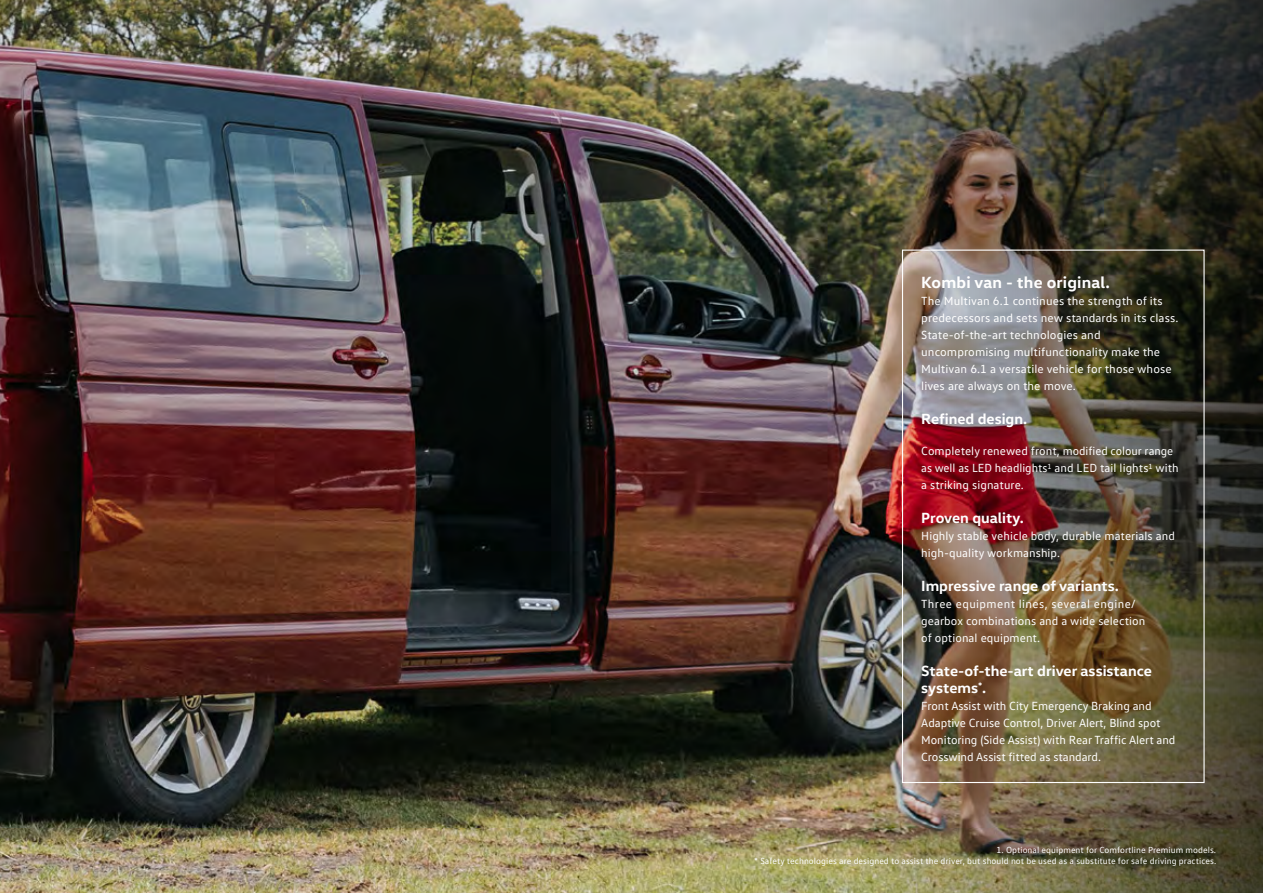
<style>
.page{position:relative;width:1263px;height:893px;background:#fff}
.page>*{position:absolute;margin:0;border:0;box-sizing:border-box;transform-origin:0 0}
.t1{font:700 16.5px "VW Head";letter-spacing:.01em;color:#fff}
.t2{font:700 15px/17px "VW Head";color:#fff}
.t3{font:12px/17px "VW Text";letter-spacing:.005em;color:#fff}
.t4{font:9px/10.8px "VW Text";letter-spacing:.005em;color:#fff;text-align:right}
</style>
<div class="page">
<img style="left:0;top:0;width:843px;height:893px">
<img style="left:843px;top:0;width:420px;height:893px">
<div style="left:902px;top:250px;width:302px;height:533px;border:1px solid #fff"></div>
<h1 class="t1" style="left:921px;top:271px;width:190px">Kombi van - the original.</h1>
<p class="t3" style="left:921px;top:292px;width:259px">The Multivan 6.1 continues the strength of its predecessors and sets new standards in its class.<br>State-of-the-art technologies and uncompromising multifunctionality make the Multivan 6.1 a versatile vehicle for those whose lives are always on the move.</p>
<p class="t2" style="left:921px;top:410px;width:107px">Refined design.</p>
<p class="t3" style="left:921px;top:442px;width:259px">Completely renewed front, modified colour range as well as LED headlights<sup>1</sup> and LED tail lights<sup>1</sup> with a striking signature.</p>
<p class="t2" style="left:921px;top:509px;width:104px">Proven quality.</p>
<p class="t3" style="left:921px;top:527px;width:255px">Highly stable vehicle body, durable materials and high-quality workmanship.</p>
<p class="t2" style="left:921px;top:577px;width:199px">Impressive range of variants.</p>
<p class="t3" style="left:921px;top:595px;width:225px">Three equipment lines, several engine/ gearbox combinations and a wide selection of optional equipment.</p>
<p class="t2" style="left:921px;top:662px;width:232px">State-of-the-art driver assistance systems<sup>*</sup>.</p>
<p class="t3" style="left:921px;top:697px;width:256px">Front Assist with City Emergency Braking and Adaptive Cruise Control, Driver Alert, Blind spot Monitoring (Side Assist) with Rear Traffic Alert and Crosswind Assist fitted as standard.</p>
<p class="t4" style="left:754px;top:844px;width:463px">1. Optional equipment for Comfortline Premium models.<br>* Safety technologies are designed to assist the driver, but should not be used as a substitute for safe driving practices.</p>
</div>
